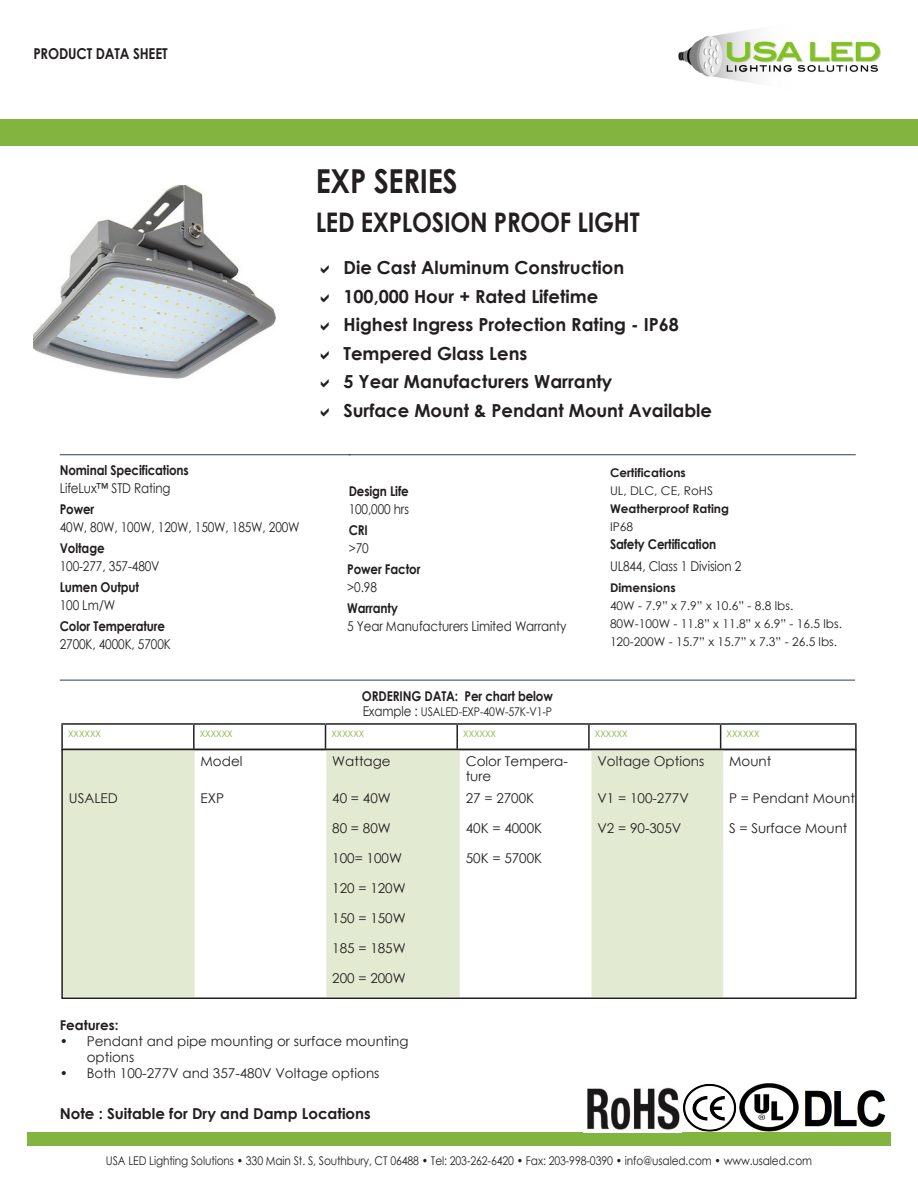
<style>
.page{position:relative;width:918px;height:1188px;background:#fff}
.page>*{position:absolute;margin:0;border:0;box-sizing:border-box;transform-origin:0 0}
.USA_LED_Product_Name{font:700 33px "Century Gothic";letter-spacing:-.01em;color:#231f20;scale:.88 1}
.USA_LED_Product_Name-2{font:700 27px "Century Gothic";letter-spacing:-.01em;color:#231f20;scale:.88 1}
.t1{font:700 18px "Century Gothic";color:#231f20}
.t2{font:700 15px "Century Gothic";color:#231f20}
.t3{font:700 15px "Century Gothic";color:#231f20;scale:.88 1}
.USA_LED_Section_Text{font:13.5px/15px "Century Gothic";color:#231f20}
.USA_LED_Section_Text-2{font:13.5px/18px "Century Gothic";color:#231f20;scale:.88 1}
.USA_LED_Section_Text-3{font:700 13.5px/18px "Century Gothic";letter-spacing:-.01em;color:#231f20;scale:.88 1}
.USA_LED_Section_Head{font:700 13.5px "Century Gothic";letter-spacing:-.01em;color:#231f20;scale:.88 1}
.USA_LED_Section_Head-2{font:700 13.5px "Century Gothic";letter-spacing:-.01em;color:#231f20}
.USA_LED_Section_Head-3{font:12px "Century Gothic";letter-spacing:-.01em;color:#231f20;scale:.88 1}
.USA_LED_Section_Head-4{font:12px "Century Gothic";letter-spacing:-.01em;color:#231f20}
.t4{font:700 12px "Century Gothic";color:#231f20}
.t5{font:9px "Century Gothic";color:#84b440}
.s1{font-weight:700}
.s2{font-weight:400}
.s3{font-size:13.5px}
</style>
<div class="page">
<img style="left:678px;top:29px;width:203px;height:54px">
<hr style="left:60px;top:680px;width:795px;height:1px;background:#313e48">
<div style="left:0;top:119px;width:918px;height:27px;background:#84b440"></div>
<div style="left:27px;top:1132px;width:864px;height:14px;background:#84b440"></div>
<hr style="left:60px;top:454px;width:291px;height:1px;background:#313e48">
<hr style="left:349px;top:454px;width:507px;height:1px;background:#313e48">
<hr style="left:61px;top:723px;width:133px;height:2px;background:#231f20">
<hr style="left:61px;top:725px;width:2px;height:24px;background:#231f20">
<hr style="left:194px;top:723px;width:132px;height:2px;background:#231f20">
<hr style="left:193px;top:725px;width:2px;height:24px;background:#231f20">
<hr style="left:326px;top:723px;width:131px;height:2px;background:#231f20">
<svg style="left:325px;top:725px;width:1px;height:24px"></svg>
<hr style="left:457px;top:723px;width:132px;height:2px;background:#231f20">
<hr style="left:456px;top:725px;width:2px;height:24px;background:#231f20">
<hr style="left:589px;top:723px;width:132px;height:2px;background:#231f20">
<hr style="left:588px;top:725px;width:2px;height:24px;background:#231f20">
<hr style="left:721px;top:723px;width:136px;height:2px;background:#231f20">
<svg style="left:720px;top:725px;width:1px;height:24px"></svg>
<hr style="left:855px;top:725px;width:2px;height:24px;background:#231f20">
<svg style="left:64px;top:752px;width:659px;height:244px;fill:#e2ebd2"></svg>
<div style="left:61px;top:749px;width:796px;height:250px;border:2px solid #231f20"></div>
<img style="left:33px;top:185px;width:243px;height:194px">
<img style="left:739px;top:1083px;width:60px;height:49px">
<img style="left:805px;top:1090px;width:81px;height:37px">
<img style="left:683px;top:1084px;width:54px;height:48px">
<img style="left:587px;top:1087px;width:93px;height:43px">
<p class="t3" style="left:33px;top:45px;width:154px">PRODUCT DATA SHEET</p>
<p class="USA_LED_Product_Name" style="left:316px;top:160px;width:163px">EXP SERIES</p>
<p class="USA_LED_Product_Name-2" style="left:316px;top:205px;width:370px">LED EXPLOSION PROOF LIGHT</p>
<p class="t1" style="left:343px;top:256px;width:282px">Die Cast Aluminum Construction</p>
<p class="t1" style="left:343px;top:285px;width:256px">100,000 Hour + Rated Lifetime</p>
<p class="t1" style="left:343px;top:313px;width:337px">Highest Ingress Protection Rating - IP68</p>
<p class="t1" style="left:343px;top:342px;width:185px">Tempered Glass Lens</p>
<p class="t1" style="left:343px;top:370px;width:270px">5 Year Manufacturers Warranty</p>
<p class="t1" style="left:343px;top:399px;width:370px">Surface Mount &amp; Pendant Mount Available</p>
<p class="USA_LED_Section_Head" style="left:60px;top:462px;width:148px">Nominal Specifications</p>
<p class="USA_LED_Section_Text-2" style="left:60px;top:478px;width:127px">LifeLux™ STD Rating</p>
<p class="USA_LED_Section_Text-2" style="left:60px;top:500px;width:274px"><span class="s1">Power<br></span>40W, 80W, 100W, 120W, 150W, 185W, 200W</p>
<p class="USA_LED_Section_Text-2" style="left:60px;top:539px;width:115px"><span class="s1">Voltage<br></span>100-277, 357-480V</p>
<p class="USA_LED_Section_Text-3" style="left:60px;top:578px;width:92px">Lumen Output<br><span class="s2">100 Lm/W</span></p>
<p class="USA_LED_Section_Text-2" style="left:60px;top:617px;width:128px"><span class="s1">Color Temperature<br></span>2700K, 4000K, 5700K</p>
<p class="USA_LED_Section_Text-3" style="left:349px;top:481px;width:70px">Design Life<br><span class="s2">100,000 hrs</span></p>
<p class="USA_LED_Section_Text-3" style="left:349px;top:521px;width:24px">CRI <span class="s2">&gt;70</span></p>
<p class="USA_LED_Section_Text-3" style="left:347px;top:560px;width:85px">Power Factor <span class="s2">&gt;0.98</span></p>
<p class="USA_LED_Section_Text-2" style="left:347px;top:599px;width:251px"><span class="s1">Warranty<br></span>5 Year Manufacturers Limited Warranty</p>
<p class="USA_LED_Section_Head" style="left:362px;top:687px;width:219px">ORDERING DATA: Per chart below</p>
<p class="USA_LED_Section_Head-3" style="left:363px;top:703px;width:217px"><span class="s3">Example :</span> USALED-EXP-40W-57K-V1-P</p>
<p class="t4" style="left:610px;top:465px;width:77px">Certifications</p>
<p class="USA_LED_Section_Head-4" style="left:610px;top:483px;width:105px">UL, DLC, CE, RoHS</p>
<p class="t4" style="left:610px;top:501px;width:121px">Weatherproof Rating</p>
<p class="USA_LED_Section_Head-4" style="left:610px;top:519px;width:25px">IP68</p>
<p class="USA_LED_Section_Text-3" style="left:610px;top:535px;width:122px">Safety Certification</p>
<p class="USA_LED_Section_Text-2" style="left:610px;top:557px;width:151px">UL844, Class 1 Division 2</p>
<p class="t4" style="left:610px;top:580px;width:67px">Dimensions</p>
<p class="USA_LED_Section_Head-4" style="left:610px;top:597px;width:185px">40W - 7.9” x 7.9” x 10.6” - 8.8 lbs.</p>
<p class="USA_LED_Section_Head-4" style="left:610px;top:615px;width:234px">80W-100W - 11.8” x 11.8” x 6.9” - 16.5 lbs.</p>
<p class="USA_LED_Section_Head-4" style="left:610px;top:633px;width:229px">120-200W - 15.7” x 15.7” x 7.3” - 26.5 lbs.</p>
<p class="t5" style="left:68px;top:727px;width:34px">XXXXXX</p>
<p class="t5" style="left:200px;top:727px;width:34px">XXXXXX</p>
<p class="t5" style="left:332px;top:727px;width:34px">XXXXXX</p>
<p class="t5" style="left:463px;top:727px;width:34px">XXXXXX</p>
<p class="t5" style="left:595px;top:727px;width:34px">XXXXXX</p>
<p class="t5" style="left:727px;top:727px;width:34px">XXXXXX</p>
<p class="USA_LED_Section_Text" style="left:201px;top:754px;width:43px">Model</p>
<p class="USA_LED_Section_Text" style="left:332px;top:754px;width:60px">Wattage</p>
<p class="USA_LED_Section_Text" style="left:466px;top:754px;width:104px">Color Tempera&shy;ture</p>
<p class="USA_LED_Section_Text" style="left:597px;top:754px;width:108px">Voltage Options</p>
<p class="USA_LED_Section_Text" style="left:729px;top:754px;width:44px">Mount</p>
<p class="USA_LED_Section_Text" style="left:69px;top:791px;width:51px">USALED</p>
<p class="USA_LED_Section_Text" style="left:201px;top:791px;width:25px">EXP</p>
<p class="USA_LED_Section_Text" style="left:332px;top:791px;width:60px">40 = 40W</p>
<p class="USA_LED_Section_Text" style="left:332px;top:821px;width:60px">80 = 80W</p>
<p class="USA_LED_Section_Text" style="left:332px;top:851px;width:71px">100= 100W</p>
<p class="USA_LED_Section_Text" style="left:332px;top:881px;width:75px">120 = 120W</p>
<p class="USA_LED_Section_Text" style="left:332px;top:911px;width:75px">150 = 150W</p>
<p class="USA_LED_Section_Text" style="left:332px;top:941px;width:75px">185 = 185W</p>
<p class="USA_LED_Section_Text" style="left:332px;top:971px;width:75px">200 = 200W</p>
<p class="USA_LED_Section_Text" style="left:466px;top:791px;width:70px">27 = 2700K</p>
<p class="USA_LED_Section_Text" style="left:466px;top:821px;width:78px">40K = 4000K</p>
<p class="USA_LED_Section_Text" style="left:466px;top:851px;width:78px">50K = 5700K</p>
<p class="USA_LED_Section_Text" style="left:597px;top:791px;width:93px">V1 = 100-277V</p>
<p class="USA_LED_Section_Text" style="left:597px;top:821px;width:85px">V2 = 90-305V</p>
<p class="USA_LED_Section_Text" style="left:729px;top:791px;width:127px">P = Pendant Mount</p>
<p class="USA_LED_Section_Text" style="left:729px;top:821px;width:120px">S = Surface Mount</p>
<p class="USA_LED_Section_Head-2" style="left:60px;top:1016px;width:60px">Features:</p>
<p class="USA_LED_Section_Text" style="left:87px;top:1033px;width:323px;line-height:16.2px;text-indent:-27px">• Pendant and pipe mounting or surface mounting options</p>
<p class="USA_LED_Section_Text" style="left:60px;top:1066px;width:321px">• Both 100-277V and 357-480V Voltage options</p>
<p class="t2" style="left:60px;top:1104px;width:313px">Note : Suitable for Dry and Damp Locations</p>
<p class="USA_LED_Section_Head-3" style="left:106px;top:1152px;width:804px">USA LED Lighting Solutions • 330 Main St. S, Southbury, CT 06488 • Tel: 203-262-6420 • Fax: 203-998-0390 • info@usaled.com • www.usaled.com</p>
</div>
